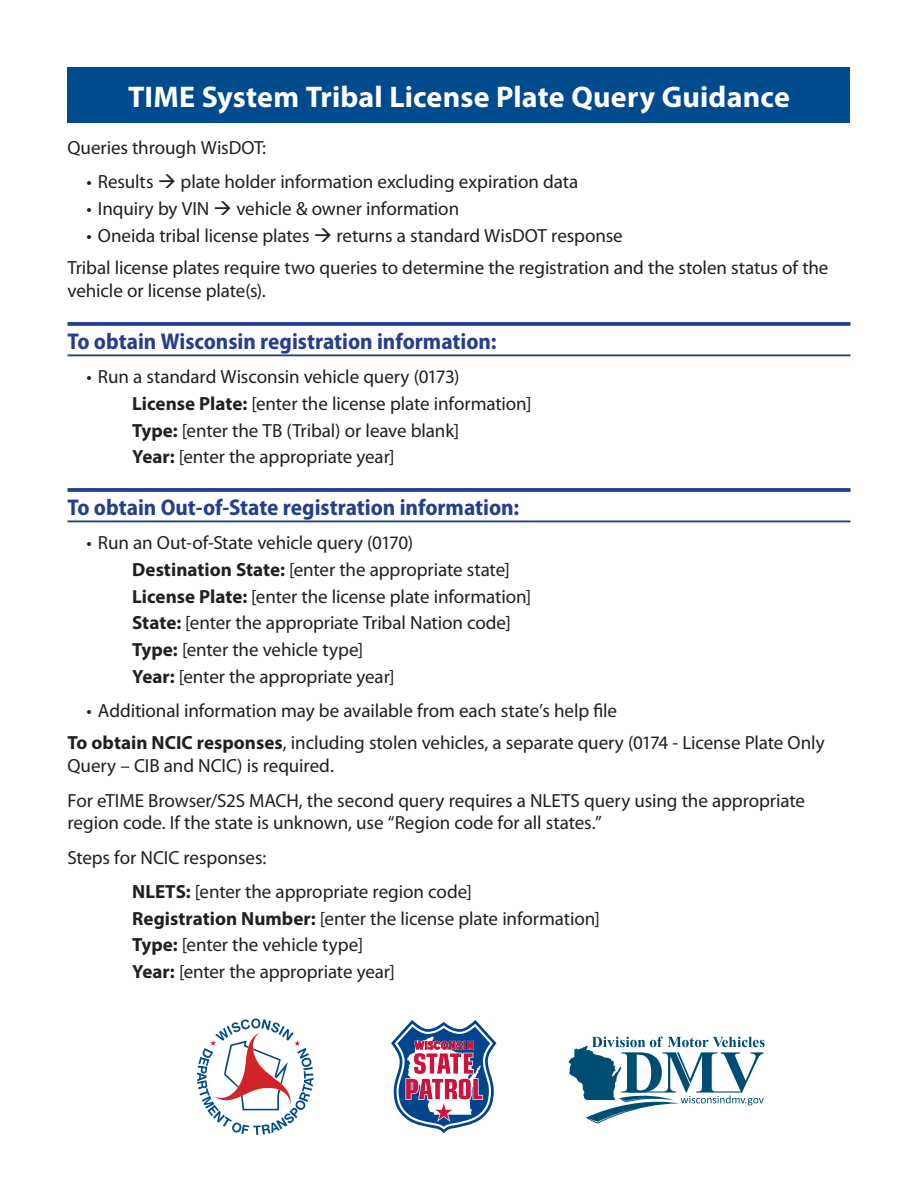
<style>
.page{position:relative;width:918px;height:1188px;background:#fff}
.page>*{position:absolute;margin:0;border:0;box-sizing:border-box;transform-origin:0 0}
.t1{font:700 30px "Myriad Pro";letter-spacing:.005em;color:#fff}
.subhead{font:700 semi-condensed 22.8px "Myriad Pro";color:#253f8e}
.smaller_body{font:19.05px/22.8px "Myriad Pro";letter-spacing:-.005em;color:#231f20}
.indented_text{font:19.05px "Myriad Pro";letter-spacing:-.005em;color:#231f20}
.indented_text_last{font:19.05px "Myriad Pro";letter-spacing:-.01em;color:#231f20}
.s1{font-weight:700}
</style>
<div class="page">
<div style="left:68px;top:68px;width:782px;height:55px;background:#004b8e"></div>
<svg style="left:68px;top:322px;width:782px;height:4px;background:#2e4793"></svg>
<hr style="left:68px;top:354px;width:782px;height:2px;background:#253f8e">
<svg style="left:68px;top:488px;width:782px;height:4px;background:#2e4792"></svg>
<hr style="left:68px;top:520px;width:782px;height:2px;background:#253f8e">
<svg style="left:197px;top:1019px;width:117px;height:116px"></svg>
<svg style="left:391px;top:1020px;width:105px;height:114px"></svg>
<svg style="left:569px;top:1037px;width:196px;height:87px"></svg>
<p class="t1" style="left:128px;top:77px;width:663px">TIME System Tribal License Plate Query Guidance</p>
<p class="smaller_body" style="left:68px;top:136px;width:200px">Queries through WisDOT:</p>
<p class="smaller_body" style="left:87px;top:171px;width:493px">• Results → plate holder information excluding expiration data</p>
<p class="smaller_body" style="left:87px;top:198px;width:374px">• Inquiry by VIN → vehicle &amp; owner information</p>
<p class="smaller_body" style="left:87px;top:225px;width:538px">• Oneida tribal license plates → returns a standard WisDOT response</p>
<p class="smaller_body" style="left:68px;top:257px;width:763px">Tribal license plates require two queries to determine the registration and the stolen status of the vehicle or license plate(s).</p>
<p class="subhead" style="left:68px;top:328px;width:431px">To obtain Wisconsin registration information:</p>
<p class="smaller_body" style="left:87px;top:366px;width:375px">• Run a standard Wisconsin vehicle query (0173)</p>
<p class="indented_text" style="left:132px;top:393px;width:401px"><span class="s1">License Plate:</span> [enter the license plate information]</p>
<p class="indented_text" style="left:132px;top:420px;width:329px"><span class="s1">Type:</span> [enter the TB (Tribal) or leave blank]</p>
<p class="indented_text_last" style="left:132px;top:447px;width:264px"><span class="s1">Year:</span> [enter the appropriate year]</p>
<p class="subhead" style="left:68px;top:494px;width:453px">To obtain Out-of-State registration information:</p>
<p class="smaller_body" style="left:87px;top:532px;width:328px">• Run an Out-of-State vehicle query (0170)</p>
<p class="indented_text" style="left:132px;top:559px;width:379px"><span class="s1">Destination State:</span> [enter the appropriate state]</p>
<p class="indented_text" style="left:132px;top:586px;width:401px"><span class="s1">License Plate:</span> [enter the license plate information]</p>
<p class="indented_text" style="left:132px;top:613px;width:380px"><span class="s1">State:</span> [enter the appropriate Tribal Nation code]</p>
<p class="indented_text" style="left:132px;top:639px;width:233px"><span class="s1">Type:</span> [enter the vehicle type]</p>
<p class="indented_text_last" style="left:132px;top:666px;width:264px"><span class="s1">Year:</span> [enter the appropriate year]</p>
<p class="smaller_body" style="left:87px;top:700px;width:532px">• Additional information may be available from each state’s help file</p>
<p class="smaller_body" style="left:68px;top:732px;width:759px"><span class="s1">To obtain NCIC responses</span>, including stolen vehicles, a separate query (0174 - License Plate Only<br>Query – CIB and NCIC) is required.</p>
<p class="smaller_body" style="left:68px;top:789px;width:739px">For eTIME Browser/S2S MACH, the second query requires a NLETS query using the appropriate region code. If the state is unknown, use “Region code for all states.”</p>
<p class="smaller_body" style="left:68px;top:846px;width:200px">Steps for NCIC responses:</p>
<p class="indented_text" style="left:132px;top:881px;width:341px"><span class="s1">NLETS:</span> [enter the appropriate region code]</p>
<p class="indented_text" style="left:132px;top:908px;width:469px"><span class="s1">Registration Number:</span> [enter the license plate information]</p>
<p class="indented_text" style="left:132px;top:935px;width:232px"><span class="s1">Type:</span> [enter the vehicle type]</p>
<p class="indented_text" style="left:132px;top:961px;width:264px"><span class="s1">Year:</span> [enter the appropriate year]</p>
</div>
